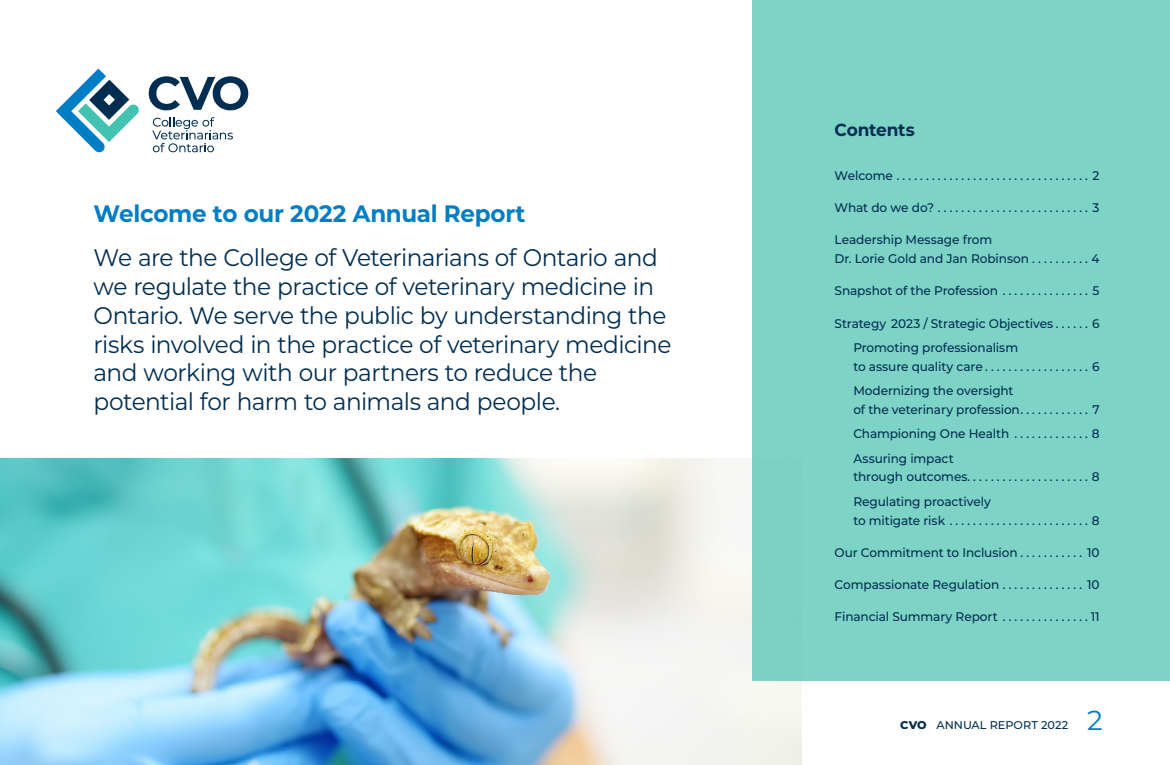
<style>
.page{position:relative;width:1170px;height:765px;background:#fff}
.page>*{position:absolute;margin:0;border:0;box-sizing:border-box;transform-origin:0 0}
.Section_Heading{font:27.5px "Montserrat";color:#007ec5}
.Body_Copy{font:24px/28.8px "Montserrat";letter-spacing:-.025em;color:#002d50}
.ToC_Blue{font:700 23.75px "Montserrat";letter-spacing:-.015em;color:#007ec5}
.ToC_Heading{font:700 17.5px "Montserrat";letter-spacing:-.015em;color:#002d50}
.t1{font:500 12.5px/18.8px "Montserrat";letter-spacing:-.01em;color:#002d50}
.Section_Heading-2{font:500 11.25px "Montserrat";letter-spacing:.005em;color:#002d50}
.s1{font-weight:800}
</style>
<div class="page">
<img style="left:0;top:458px;width:802px;height:307px">
<div style="left:752px;top:0;width:418px;height:680px;background:#7ed3c7"></div>
<svg style="left:152px;top:117px;width:81px;height:35px"></svg>
<svg style="left:149px;top:76px;width:99px;height:34px"></svg>
<svg style="left:56px;top:69px;width:83px;height:83px"></svg>
<p class="ToC_Blue" style="left:94px;top:196px;width:433px">Welcome to our 2022 Annual Report</p>
<p class="Body_Copy" style="left:94px;top:243px;width:579px">We are the College of Veterinarians of Ontario and we regulate the practice of veterinary medicine in Ontario. We serve the public by understanding the risks involved in the practice of veterinary medicine and working with our partners to reduce the potential for harm to animals and people.</p>
<p class="ToC_Heading" style="left:835px;top:118px;width:82px">Contents</p>
<p class="t1" style="left:835px;top:166px;width:267px">Welcome . . . . . . . . . . . . . . . . . . . . . . . . . . . . . . . . . 2</p>
<p class="t1" style="left:835px;top:198px;width:267px">What do we do? . . . . . . . . . . . . . . . . . . . . . . . . . . 3</p>
<p class="t1" style="left:835px;top:230px;width:267px">Leadership Message from<br>Dr. Lorie Gold and Jan Robinson . . . . . . . . . . 4</p>
<p class="t1" style="left:835px;top:281px;width:267px">Snapshot of the Profession . . . . . . . . . . . . . . . 5</p>
<p class="t1" style="left:835px;top:313px;width:267px">Strategy 2023 / Strategic Objectives . . . . . . 6</p>
<p class="t1" style="left:853px;top:338px;width:248px">Promoting professionalism<br>to assure quality care . . . . . . . . . . . . . . . . . . 6</p>
<p class="t1" style="left:853px;top:381px;width:248px">Modernizing the oversight<br>of the veterinary profession . . . . . . . . . . . . 7</p>
<p class="t1" style="left:853px;top:424px;width:248px">Championing One Health . . . . . . . . . . . . . 8</p>
<p class="t1" style="left:853px;top:448px;width:248px">Assuring impact<br>through outcomes . . . . . . . . . . . . . . . . . . . . . 8</p>
<p class="t1" style="left:853px;top:492px;width:248px">Regulating proactively<br>to mitigate risk . . . . . . . . . . . . . . . . . . . . . . . . 8</p>
<p class="t1" style="left:835px;top:543px;width:266px">Our Commitment to Inclusion . . . . . . . . . . . 10</p>
<p class="t1" style="left:835px;top:575px;width:266px">Compassionate Regulation . . . . . . . . . . . . . . 10</p>
<p class="t1" style="left:835px;top:607px;width:267px">Financial Summary Report . . . . . . . . . . . . . . 11</p>
<p class="Section_Heading-2" style="left:900px;top:717px;width:170px"><span class="s1">CVO</span> ANNUAL REPORT 2022</p>
<p class="Section_Heading" style="left:1087px;top:701px;width:17px">2</p>
</div>
